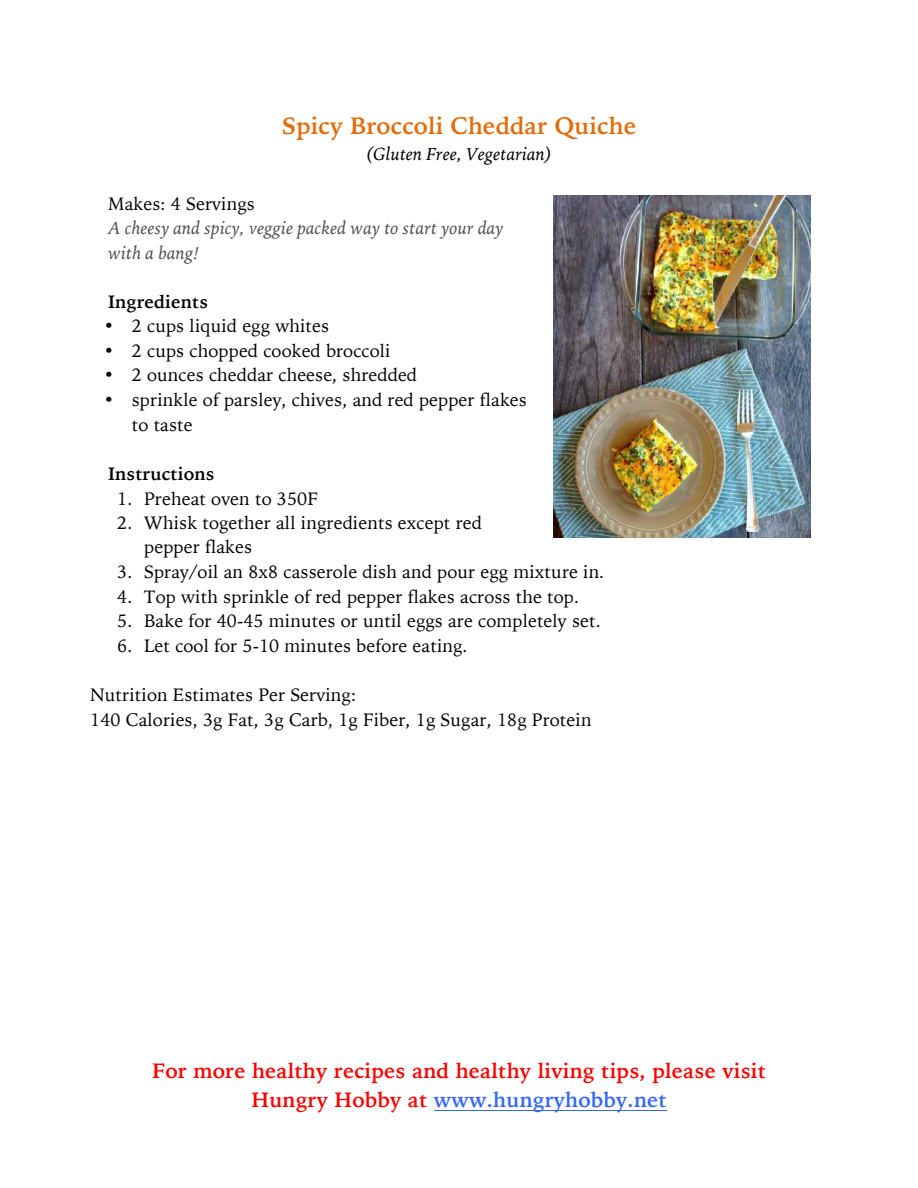
<style>
.page{position:relative;width:918px;height:1188px;background:#fff}
.page>*{position:absolute;margin:0;border:0;box-sizing:border-box;transform-origin:0 0}
.t1{font:700 23.7px "Iowan Old Style";letter-spacing:.005em;color:#e36c0a}
.t2{font:700 20.85px/28.8px "Iowan Old Style";letter-spacing:.01em;color:#f00;text-align:center}
.t3{font:18px/24.5px "Iowan Old Style";letter-spacing:.01em;color:#000}
.t4{font:italic 18px/24.5px "Iowan Old Style";letter-spacing:.01em;color:#505050}
.t5{font:italic 18px "Iowan Old Style";letter-spacing:.01em;color:#000}
.t6{font:700 18px "Iowan Old Style";letter-spacing:.01em;color:#000}
.s1{color:#36f}
</style>
<div class="page">
<hr style="left:434px;top:1110px;width:233px;height:1px;background:#36f">
<img style="left:554px;top:196px;width:256px;height:342px">
<h1 class="t1" style="left:282px;top:109px;width:356px">Spicy Broccoli Cheddar Quiche</h1>
<p class="t5" style="left:366px;top:142px;width:188px">(Gluten Free, Vegetarian)</p>
<p class="t3" style="left:108px;top:191px;width:148px">Makes: 4 Servings</p>
<p class="t4" style="left:108px;top:216px;width:397px">A cheesy and spicy, veggie packed way to start your day with a bang!</p>
<p class="t6" style="left:108px;top:289px;width:101px">Ingredients</p>
<p class="t3" style="left:105px;top:314px;width:226px">• 2 cups liquid egg whites</p>
<p class="t3" style="left:105px;top:338px;width:287px">• 2 cups chopped cooked broccoli</p>
<p class="t3" style="left:105px;top:363px;width:314px">• 2 ounces cheddar cheese, shredded</p>
<p class="t3" style="left:132px;top:388px;width:397px;text-indent:-27px">• sprinkle of parsley, chives, and red pepper flakes to taste</p>
<p class="t6" style="left:108px;top:461px;width:108px">Instructions</p>
<p class="t3" style="left:117px;top:486px;width:202px">1. Preheat oven to 350F</p>
<p class="t3" style="left:144px;top:510px;width:339px;text-indent:-27px">2. Whisk together all ingredients except red pepper flakes</p>
<p class="t3" style="left:117px;top:559px;width:489px">3. Spray/oil an 8x8 casserole dish and pour egg mixture in.</p>
<p class="t3" style="left:117px;top:584px;width:463px">4. Top with sprinkle of red pepper flakes across the top.</p>
<p class="t3" style="left:117px;top:609px;width:485px">5. Bake for 40-45 minutes or until eggs are completely set.</p>
<p class="t3" style="left:117px;top:633px;width:352px">6. Let cool for 5-10 minutes before eating.</p>
<p class="t3" style="left:90px;top:682px;width:503px">Nutrition Estimates Per Serving:<br>140 Calories, 3g Fat, 3g Carb, 1g Fiber, 1g Sugar, 18g Protein</p>
<p class="t2" style="left:152px;top:1056px;width:615px">For more healthy recipes and healthy living tips, please visit<br>Hungry Hobby at <span class="s1">www.hungryhobby.net</span></p>
</div>
